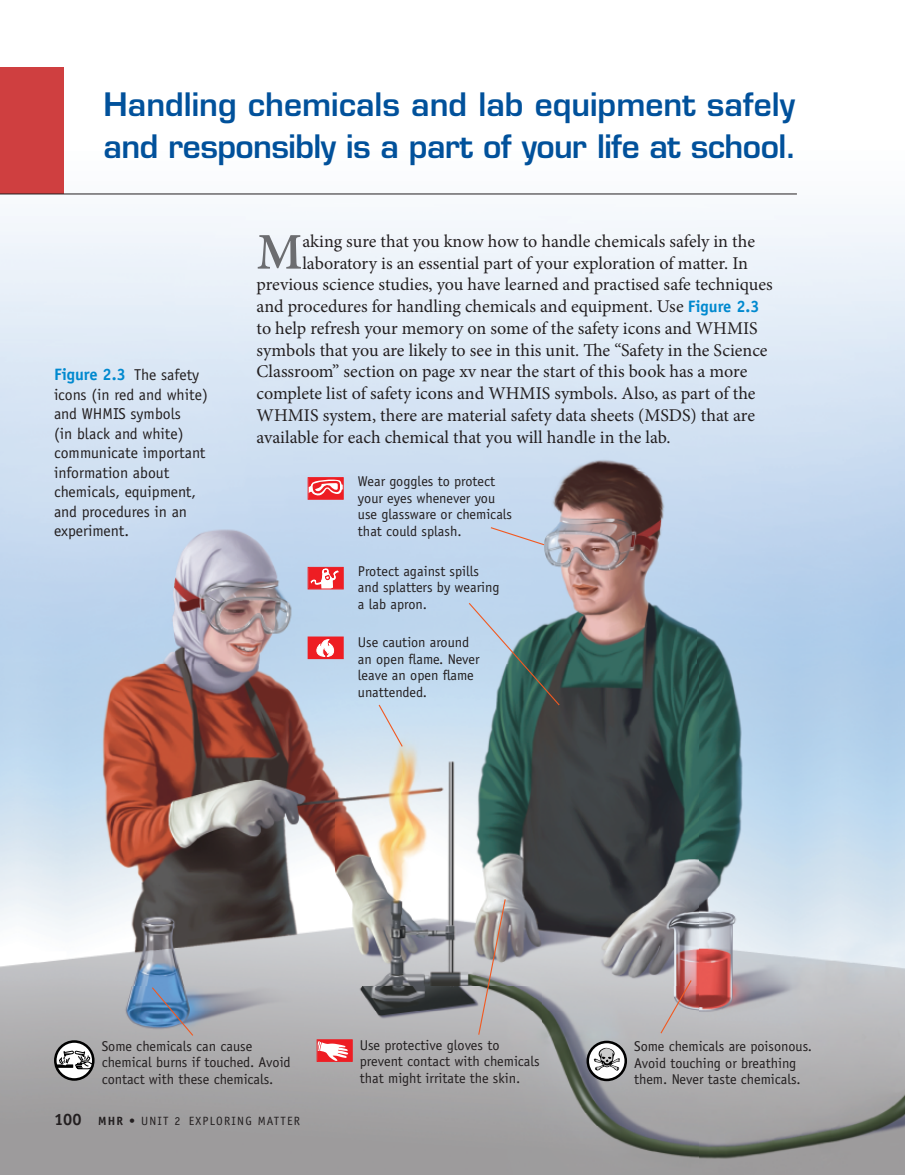
<style>
.page{position:relative;width:905px;height:1175px;background:#fff}
.page>*{position:absolute;margin:0;border:0;box-sizing:border-box;transform-origin:0 0}
.t1{font:600 51.45px "Minion Pro";color:#6c6d70}
.t2{font:600 31.5px/42px "Eurostile";color:#01519b}
.t3{font:18px "Minion Pro";color:#231f20}
.t4{font:700 16.5px "Officina Sans";color:#0089cf}
.t5{font:15.75px/19.5px "Officina Sans";color:#231f20}
.t6{font:14.25px/16.5px "Officina Sans";color:#231f20}
.t7{font:12px "Officina Sans";letter-spacing:.1em;color:#231f20}
.s1{font-weight:400;font-size:15.75px;color:#231f20}
.s2{font-family:"Officina Sans";font-weight:700;font-size:16.5px;color:#0089cf}
.s3{font-weight:700;font-size:16.5px}
.s4{font-weight:700}
</style>
<div class="page">
<img style="left:0;top:67px;width:904px;height:1107px">
<div style="left:0;top:68px;width:63px;height:126px;background:#cf3f40"></div>
<hr style="left:0;top:194px;width:796px;height:1px;background:#231f20">
<svg style="left:377px;top:601px;width:315px;height:435px;background:#848d8f"></svg>
<svg style="left:489px;top:526px;width:56px;height:20px"></svg>
<svg style="left:308px;top:471px;width:36px;height:29px"></svg>
<div style="left:308px;top:477px;width:35px;height:22px;border:1px solid #ee1d23"></div>
<div style="left:308px;top:637px;width:35px;height:21px;background:#ee1d23"></div>
<svg style="left:316px;top:639px;width:19px;height:18px"></svg>
<div style="left:308px;top:636px;width:35px;height:23px;border:1px solid #ee1d23"></div>
<svg style="left:319px;top:1041px;width:31px;height:18px"></svg>
<div style="left:317px;top:1039px;width:35px;height:22px;border:1px solid #ee1d23"></div>
<svg style="left:55px;top:1041px;width:38px;height:38px"></svg>
<div style="left:54px;top:1040px;width:40px;height:40px;border:3px solid #000;border-radius:50%"></div>
<svg style="left:56px;top:1049px;width:37px;height:20px"></svg>
<svg style="left:587px;top:1042px;width:38px;height:37px"></svg>
<div style="left:586px;top:1040px;width:41px;height:41px;border:3px solid #000;border-radius:50%"></div>
<svg style="left:593px;top:1047px;width:27px;height:23px"></svg>
<svg style="left:310px;top:569px;width:31px;height:18px"></svg>
<div style="left:308px;top:567px;width:35px;height:22px;border:1px solid #ee1d23"></div>
<svg style="left:151px;top:986px;width:43px;height:51px;background:#7090b3"></svg>
<p class="t2" style="left:104px;top:86px;width:695px">Handling chemicals and lab equipment safely and responsibly is a part of your life at school.</p>
<p class="t4" style="left:54px;top:368px;width:147px">Figure 2.3 <span class="s1">The safety</span></p>
<p class="t5" style="left:54px;top:386px;width:155px">icons (in red and white) and WHMIS symbols<br>(in black and white) communicate important information about chemicals, equipment, and procedures in an experiment.</p>
<p class="t1" style="left:256px;top:232px;width:47px">M</p>
<p class="t3" style="left:302px;top:234px;width:454px">aking sure that you know how to handle chemicals safely in the</p>
<p class="t3" style="left:302px;top:256px;width:447px">laboratory is an essential part of your exploration of matter. In</p>
<p class="t3" style="left:256px;top:277px;width:517px">previous science studies, you have learned and practised safe techniques</p>
<p class="t3" style="left:256px;top:299px;width:504px">and procedures for handling chemicals and equipment. Use <span class="s2">Figure 2.3</span></p>
<p class="t3" style="left:256px;top:321px;width:502px">to help refresh your memory on some of the safety icons and WHMIS</p>
<p class="t3" style="left:256px;top:343px;width:512px">symbols that you are likely to see in this unit. The “Safety in the Science</p>
<p class="t3" style="left:256px;top:364px;width:492px">Classroom” section on page xv near the start of this book has a more</p>
<p class="t3" style="left:256px;top:386px;width:500px">complete list of safety icons and WHMIS symbols. Also, as part of the</p>
<p class="t3" style="left:256px;top:408px;width:500px">WHMIS system, there are material safety data sheets (MSDS) that are</p>
<p class="t3" style="left:256px;top:430px;width:415px">available for each chemical that you will handle in the lab.</p>
<p class="t6" style="left:358px;top:474px;width:156px">Wear goggles to protect your eyes whenever you use glassware or chemicals that could splash.</p>
<p class="t6" style="left:358px;top:564px;width:143px">Protect against spills and splatters by wearing a lab apron.</p>
<p class="t6" style="left:358px;top:635px;width:123px">Use caution around an open flame. Never leave an open flame unattended.</p>
<p class="t6" style="left:360px;top:1038px;width:181px">Use protective gloves to prevent contact with chemicals that might irritate the skin.</p>
<p class="t6" style="left:102px;top:1038px;width:190px">Some chemicals can cause chemical burns if touched. Avoid contact with these chemicals.</p>
<p class="t6" style="left:634px;top:1039px;width:179px">Some chemicals are poisonous.<br>Avoid touching or breathing them. Never taste chemicals.</p>
<p class="t7" style="left:54px;top:1116px;width:247px"><span class="s3">100</span> <span class="s4">MHR •</span> UNIT 2 EXPLORING MATTER</p>
</div>
